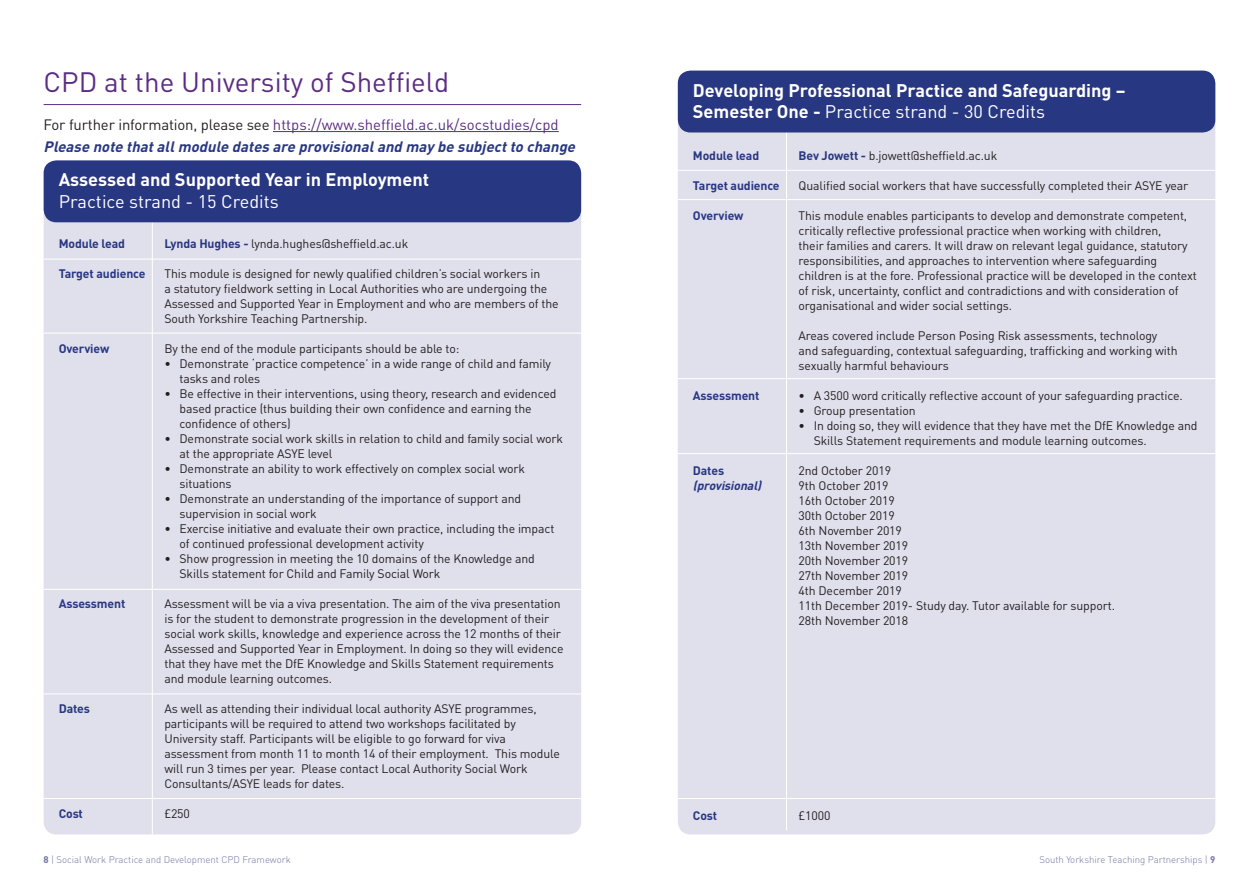
<style>
.page{position:relative;width:1259px;height:893px;background:#fff}
.page>*{position:absolute;margin:0;border:0;box-sizing:border-box;transform-origin:0 0}
.t1{font:27.75px "DIN Pro";color:#5b2c84}
.t2{font:700 18.15px/21.8px "DIN Pro";color:#fff}
.t3{font:18.15px "DIN Pro";color:#fff}
.t4{font:14.85px "DIN Pro";letter-spacing:-.01em;color:#5b2c84}
.t5{font:italic 700 14.85px "DIN Pro";color:#283782}
.t6{font:12.3px/15px "DIN Pro";letter-spacing:-.01em;color:#231f20}
.t7{font:700 12.3px "DIN Pro";letter-spacing:-.01em;color:#283782}
.t8{font:italic 700 12.3px/15px "DIN Pro";color:#283782}
.t9{font:300 9.6px "DIN Pro";color:#7472a6}
.s1{color:#231f20}
.s2{font-weight:700;color:#283782}
.s3{font-weight:700}
.s4{font-weight:400}
.s5{font-style:normal}
</style>
<div class="page">
<hr style="left:273px;top:131px;width:286px;height:1px;background:#5b2c84">
<hr style="left:44px;top:104px;width:537px;height:1px;background:#5b2c84">
<div style="left:44px;top:160px;width:537px;height:674px;background:#e0dfec;border-radius:13px"></div>
<hr style="left:152px;top:222px;width:1px;height:612px;background:#fff">
<hr style="left:44px;top:259px;width:537px;height:1px;background:#fff">
<hr style="left:44px;top:333px;width:537px;height:1px;background:#fff">
<hr style="left:44px;top:589px;width:537px;height:1px;background:#fff">
<hr style="left:44px;top:693px;width:537px;height:1px;background:#fff">
<hr style="left:44px;top:798px;width:537px;height:1px;background:#fff">
<div style="left:44px;top:160px;width:537px;height:62px;background:#283782;border-radius:13px"></div>
<div style="left:678px;top:71px;width:537px;height:763px;background:#e0dfec;border-radius:13px"></div>
<hr style="left:786px;top:128px;width:1px;height:702px;background:#fff">
<hr style="left:678px;top:170px;width:537px;height:1px;background:#fff">
<hr style="left:678px;top:199px;width:537px;height:1px;background:#fff">
<hr style="left:678px;top:378px;width:537px;height:1px;background:#fff">
<hr style="left:678px;top:453px;width:537px;height:1px;background:#fff">
<hr style="left:678px;top:798px;width:537px;height:1px;background:#fff">
<div style="left:678px;top:71px;width:537px;height:61px;background:#283782;border-radius:13px"></div>
<p class="t1" style="left:44px;top:63px;width:407px">CPD at the University of Sheffield</p>
<p class="t4" style="left:44px;top:114px;width:516px"><span class="s1">For further information, please see</span> https://www.sheffield.ac.uk/socstudies/cpd</p>
<p class="t5" style="left:44px;top:136px;width:537px">Please note thatallmodule datesare provisionaland maybe subjectto change</p>
<p class="t2" style="left:59px;top:168px;width:372px">Assessed and Supported Year in Employment</p>
<p class="t3" style="left:59px;top:189px;width:222px">Practice strand - 15 Credits</p>
<p class="t7" style="left:59px;top:235px;width:68px">Module lead</p>
<p class="t7" style="left:59px;top:265px;width:88px">Target audience</p>
<p class="t7" style="left:59px;top:340px;width:52px">Overview</p>
<p class="t7" style="left:59px;top:595px;width:68px">Assessment</p>
<p class="t7" style="left:59px;top:700px;width:33px">Dates</p>
<p class="t7" style="left:59px;top:805px;width:26px">Cost</p>
<p class="t6" style="left:164px;top:236px;width:245px"><span class="s2">Lynda Hughes -</span> lynda.hughes@sheffield.ac.uk</p>
<p class="t6" style="left:164px;top:266px;width:396px">This module is designed for newly qualified children’s social workers in<br>a statutory fieldwork setting in Local Authorities who are undergoing the Assessed and Supported Year in Employment and who are members of the South Yorkshire Teaching Partnership.</p>
<p class="t6" style="left:164px;top:341px;width:296px">By the end of the module participants should be able to:</p>
<p class="t6" style="left:179px;top:356px;width:373px;text-indent:-15px">• Demonstrate ‘practice competence’ in a wide range of child and family tasks and roles</p>
<p class="t6" style="left:179px;top:386px;width:378px;text-indent:-15px">• Be effective in their interventions, using theory, research and evidenced based practice (thus building their own confidence and earning the confidence of others)</p>
<p class="t6" style="left:179px;top:431px;width:385px;text-indent:-15px">• Demonstrate social work skills in relation to child and family social work at the appropriate ASYE level</p>
<p class="t6" style="left:179px;top:461px;width:347px;text-indent:-15px">• Demonstrate an ability to work effectively on complex social work situations</p>
<p class="t6" style="left:179px;top:491px;width:343px;text-indent:-15px">• Demonstrate an understanding of the importance of support and supervision in social work</p>
<p class="t6" style="left:179px;top:521px;width:376px;text-indent:-15px">• Exercise initiative and evaluate their own practice, including the impact of continued professional development activity</p>
<p class="t6" style="left:179px;top:551px;width:357px;text-indent:-15px">• Show progression in meeting the 10 domains of the Knowledge and<br>Skills statement for Child and Family Social Work</p>
<p class="t6" style="left:164px;top:596px;width:400px">Assessment will be via a viva presentation. The aim of the viva presentation is for the student to demonstrate progression in the development of their social work skills, knowledge and experience across the 12 months of their Assessed and Supported Year in Employment. In doing so they will evidence that they have met the DfE Knowledge and Skills Statement requirements and module learning outcomes.</p>
<p class="t6" style="left:164px;top:701px;width:397px">As well as attending their individual local authority ASYE programmes, participants will be required to attend two workshops facilitated by University staff. Participants will be eligible to go forward for viva assessment from month 11 to month 14 of their employment. This module will run 3 times per year. Please contact Local Authority Social Work Consultants/ASYE leads for dates.</p>
<p class="t6" style="left:164px;top:806px;width:27px">£250</p>
<p class="t9" style="left:44px;top:853px;width:249px"><span class="s3">8</span> | Social Work Practice and Development CPD Framework</p>
<p class="t2" style="left:693px;top:78px;width:434px">Developing Professional Practice and Safeguarding –<br>Semester One - <span class="s4">Practice strand - 30 Credits</span></p>
<p class="t7" style="left:693px;top:147px;width:68px">Module lead</p>
<p class="t7" style="left:693px;top:177px;width:88px">Target audience</p>
<p class="t7" style="left:693px;top:207px;width:52px">Overview</p>
<p class="t7" style="left:693px;top:387px;width:68px">Assessment</p>
<p class="t8" style="left:693px;top:462px;width:73px"><span class="s5">Dates </span>(provisional)</p>
<p class="t6" style="left:798px;top:147px;width:200px"><span class="s2">Bev Jowett -</span> b.jowett@sheffield.ac.uk</p>
<p class="t6" style="left:798px;top:177px;width:391px">Qualified social workers that have successfully completed their ASYE year</p>
<p class="t6" style="left:798px;top:207px;width:400px">This module enables participants to develop and demonstrate competent, critically reflective professional practice when working with children,<br>their families and carers. It will draw on relevant legal guidance, statutory responsibilities, and approaches to intervention where safeguarding children is at the fore. Professional practice will be developed in the context of risk, uncertainty, conflict and contradictions and with consideration of organisational and wider social settings.</p>
<p class="t6" style="left:798px;top:327px;width:381px">Areas covered include Person Posing Risk assessments, technology and safeguarding, contextual safeguarding, trafficking and working with sexually harmful behaviours</p>
<p class="t6" style="left:798px;top:387px;width:386px">• A 3500 word critically reflective account of your safeguarding practice.</p>
<p class="t6" style="left:798px;top:402px;width:119px">• Group presentation</p>
<p class="t6" style="left:813px;top:417px;width:385px;text-indent:-15px">• In doing so, they will evidence that they have met the DfE Knowledge and<br>Skills Statement requirements and module learning outcomes.</p>
<p class="t6" style="left:798px;top:462px;width:94px">2nd October 2019</p>
<p class="t6" style="left:798px;top:477px;width:91px">9th October 2019</p>
<p class="t6" style="left:798px;top:492px;width:98px">16th October 2019</p>
<p class="t6" style="left:798px;top:507px;width:98px">30th October 2019</p>
<p class="t6" style="left:798px;top:522px;width:105px">6th November 2019</p>
<p class="t6" style="left:798px;top:537px;width:111px">13th November 2019</p>
<p class="t6" style="left:798px;top:552px;width:111px">20th November 2019</p>
<p class="t6" style="left:798px;top:567px;width:111px">27th November 2019</p>
<p class="t6" style="left:798px;top:582px;width:105px">4th December 2019</p>
<p class="t6" style="left:798px;top:597px;width:318px">11th December 2019- Study day. Tutor available for support.</p>
<p class="t6" style="left:798px;top:612px;width:111px">28th November 2018</p>
<p class="t7" style="left:693px;top:807px;width:26px">Cost</p>
<p class="t6" style="left:798px;top:807px;width:33px">£1000</p>
<p class="t9" style="left:1039px;top:853px;width:177px">South Yorkshire Teaching Partnerships | <span class="s3">9</span></p>
</div>
